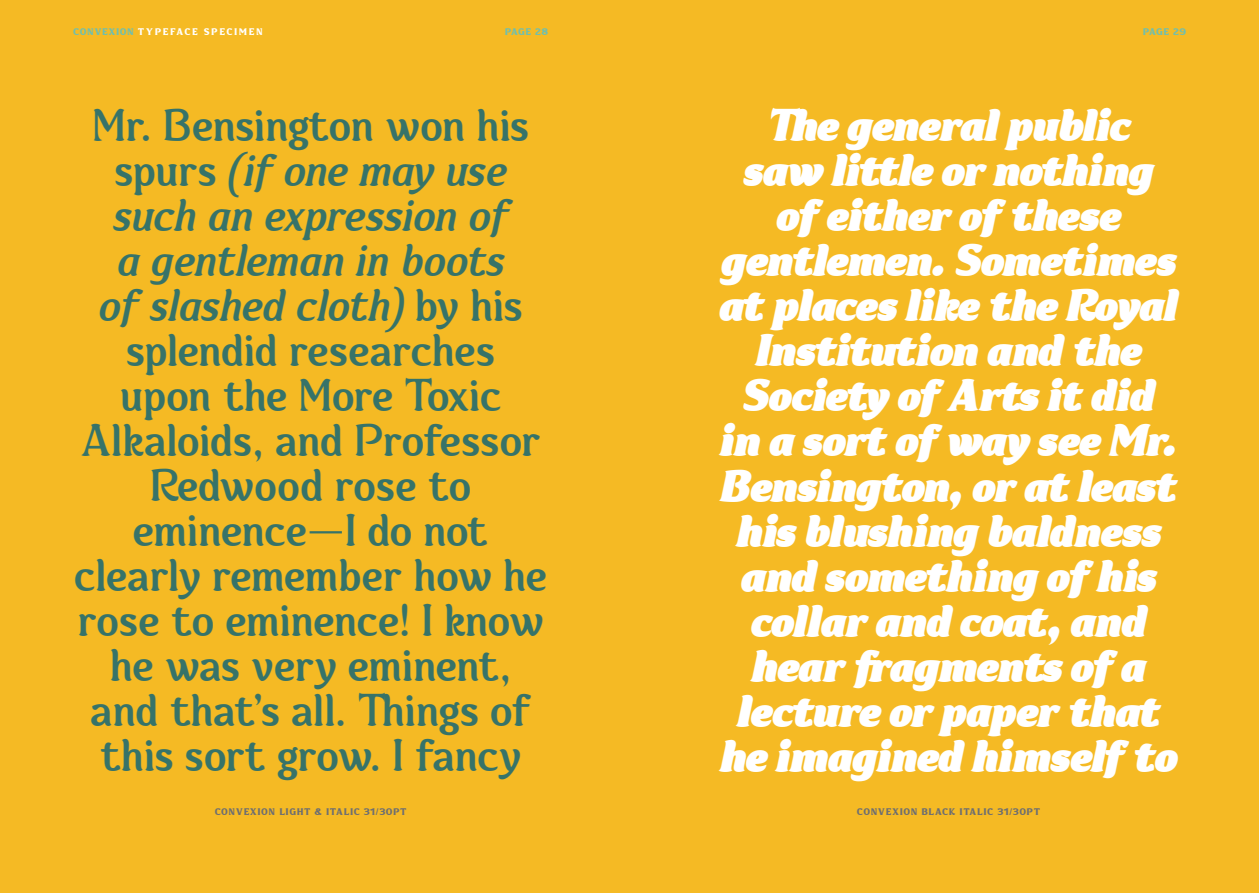
<style>
.page{position:relative;width:1259px;height:893px;background:#f5ba24}
.page>*{position:absolute;margin:0;border:0;box-sizing:border-box;transform-origin:0 0}
.t1{font:300 46.5px/45px "Convexion";letter-spacing:.03em;color:#367369;text-align:center}
.t2{font:italic 700 46.5px/45px "Convexion";letter-spacing:-.015em;color:#fff;text-align:center}
.t3{font:9.75px "Convexion";letter-spacing:.12em;color:#6d6e71}
.t4{font:9.75px "Convexion";letter-spacing:.215em;color:#fff}
.t5{font:9.75px "Convexion";letter-spacing:.09em;color:#6ebfb0}
.s1{color:#6ebfb0}
.s2{font-style:italic}
</style>
<div class="page">
<p class="t4" style="left:74px;top:26px;width:190px"><span class="s1">CONVEXION</span> TYPEFACE SPECIMEN</p>
<p class="t5" style="left:505px;top:26px;width:44px">PAGE 28</p>
<p class="t5" style="left:1143px;top:26px;width:44px">PAGE 29</p>
<p class="t1" style="left:75px;top:105px;width:472px">Mr. Bensington won his spurs <span class="s2">(if one may use such an expression of<br>a gentleman in boots<br>of slashed cloth)</span> by his splendid researches<br>upon the More Toxic<br>Alkaloids, and Professor<br>Redwood rose to eminence—I do not clearly remember how he rose to eminence! I know he was very eminent, and that’s all. Things of this sort grow. I fancy</p>
<p class="t2" style="left:719px;top:108px;width:460px">The general public<br>saw little or nothing of either of these gentlemen. Sometimes at places like the Royal<br>Institution and the<br>Society of Arts it did in a sort of way see Mr.<br>Bensington, or at least his blushing baldness and something of his collar and coat, and hear fragments of a lecture or paper that he imagined himself to</p>
<p class="t3" style="left:215px;top:806px;width:193px">CONVEXION LIGHT &amp; ITALIC 31/30PT</p>
<p class="t3" style="left:857px;top:806px;width:184px">CONVEXION BLACK ITALIC 31/30PT</p>
</div>
